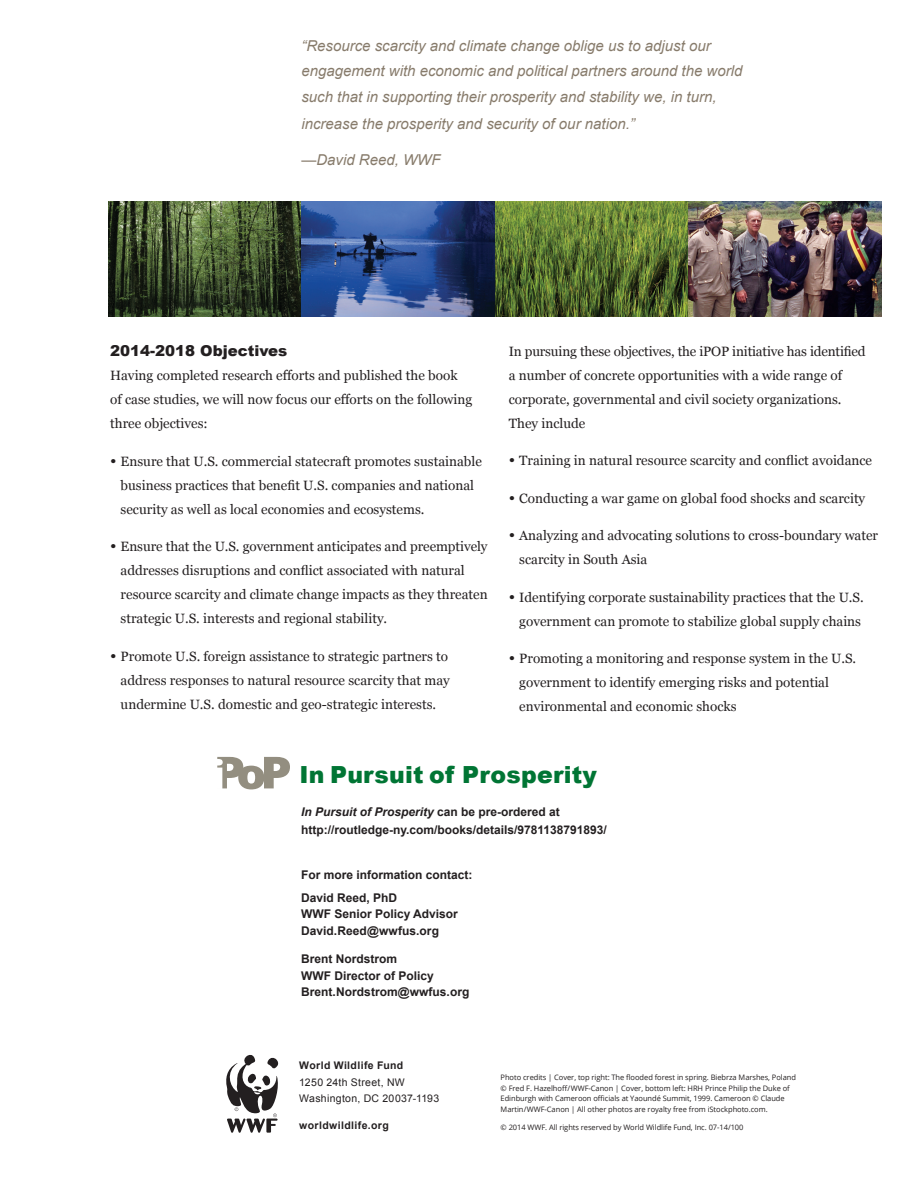
<style>
.page{position:relative;width:918px;height:1188px;background:#fff}
.page>*{position:absolute;margin:0;border:0;box-sizing:border-box;transform-origin:0 0}
.t1{font:900 23.55px "Arial";letter-spacing:.01em;color:#007534}
.t2{font:italic 15px/25.5px "Arial";color:#877b6b}
.t3{font:900 15px "Arial";color:#231f20}
.t4{font:13.5px/24px "Georgia";color:#231f20}
.t5{font:700 12px/16.5px "Arial";color:#231f20}
.t6{font:10.5px/16.5px "Arial";letter-spacing:.03em;color:#231f20}
.t7{font:700 10.5px "Arial";letter-spacing:.04em;color:#231f20}
.t8{font:7.5px/10.5px "Open Sans";letter-spacing:-.005em;color:#231f20}
.s1{font-size:16.5px}
.s2{font-style:italic}
</style>
<div class="page">
<img style="left:108px;top:201px;width:773px;height:115px">
<svg style="left:217px;top:757px;width:73px;height:32px"></svg>
<svg style="left:226px;top:1055px;width:52px;height:78px"></svg>
<p class="t2" style="left:301px;top:33px;width:443px">“Resource scarcity and climate change oblige us to adjust our engagement with economic and political partners around the world such that in supporting their prosperity and stability we, in turn,</p>
<p class="t2" style="left:301px;top:111px;width:335px">increase the prosperity and security of our nation.”</p>
<p class="t2" style="left:301px;top:147px;width:141px">—David Reed, WWF</p>
<p class="t3" style="left:110px;top:340px;width:179px">2014-2018 Objectives</p>
<p class="t4" style="left:110px;top:363px;width:364px">Having completed research efforts and published the book of case studies, we will now focus our efforts on the following three objectives:</p>
<p class="t4" style="left:121px;top:448px;width:363px;text-indent:-10px"><span class="s1">•</span> Ensure that U.S. commercial statecraft promotes sustainable business practices that benefit U.S. companies and national security as well as local economies and ecosystems.</p>
<p class="t4" style="left:121px;top:534px;width:369px;text-indent:-10px"><span class="s1">•</span> Ensure that the U.S. government anticipates and preemptively addresses disruptions and conflict associated with natural resource scarcity and climate change impacts as they threaten strategic U.S. interests and regional stability.</p>
<p class="t4" style="left:121px;top:643px;width:331px;text-indent:-10px"><span class="s1">•</span> Promote U.S. foreign assistance to strategic partners to address responses to natural resource scarcity that may undermine U.S. domestic and geo-strategic interests.</p>
<p class="t4" style="left:509px;top:338px;width:358px">In pursuing these objectives, the iPOP initiative has identified a number of concrete opportunities with a wide range of corporate, governmental and civil society organizations.<br>They include</p>
<p class="t4" style="left:509px;top:448px;width:365px"><span class="s1">•</span> Training in natural resource scarcity and conflict avoidance</p>
<p class="t4" style="left:509px;top:485px;width:358px"><span class="s1">•</span> Conducting a war game on global food shocks and scarcity</p>
<p class="t4" style="left:519px;top:523px;width:360px;text-indent:-10px"><span class="s1">•</span> Analyzing and advocating solutions to cross-boundary water scarcity in South Asia</p>
<p class="t4" style="left:509px;top:584px;width:356px;text-align:center"><span class="s1">•</span> Identifying corporate sustainability practices that the U.S. government can promote to stabilize global supply chains</p>
<p class="t4" style="left:519px;top:646px;width:339px;text-indent:-10px"><span class="s1">•</span> Promoting a monitoring and response system in the U.S. government to identify emerging risks and potential environmental and economic shocks</p>
<h1 class="t1" style="left:299px;top:757px;width:299px">In Pursuit of Prosperity</h1>
<p class="t5" style="left:301px;top:803px;width:307px;line-height:18px"><span class="s2">In Pursuit of Prosperity</span> can be pre-ordered at http://routledge-ny.com/books/details/9781138791893/</p>
<p class="t5" style="left:301px;top:864px;width:173px;line-height:22.5px">For more information contact:<br>David Reed, PhD</p>
<p class="t5" style="left:301px;top:906px;width:158px">WWF Senior Policy Advisor<br>David.Reed@wwfus.org</p>
<p class="t5" style="left:301px;top:951px;width:170px">Brent Nordstrom<br>WWF Director of Policy<br>Brent.Nordstrom@wwfus.org</p>
<p class="t7" style="left:299px;top:1058px;width:106px">World Wildlife Fund</p>
<p class="t6" style="left:299px;top:1074px;width:141px">1250 24th Street, NW<br>Washington, DC 20037-1193</p>
<p class="t7" style="left:299px;top:1118px;width:91px">worldwildlife.org</p>
<p class="t8" style="left:501px;top:1072px;width:297px">Photo credits | Cover, top right: The flooded forest in spring. Biebrza Marshes, Poland © Fred F. Hazelhoff/WWF-Canon | Cover, bottom left: HRH Prince Philip the Duke of Edinburgh with Cameroon officials at Yaoundé Summit, 1999. Cameroon © Claude Martin/WWF-Canon | All other photos are royalty free from iStockphoto.com.</p>
<p class="t8" style="left:501px;top:1121px;width:244px">© 2014 WWF. All rights reserved by World Wildlife Fund, Inc. 07-14/100</p>
</div>
